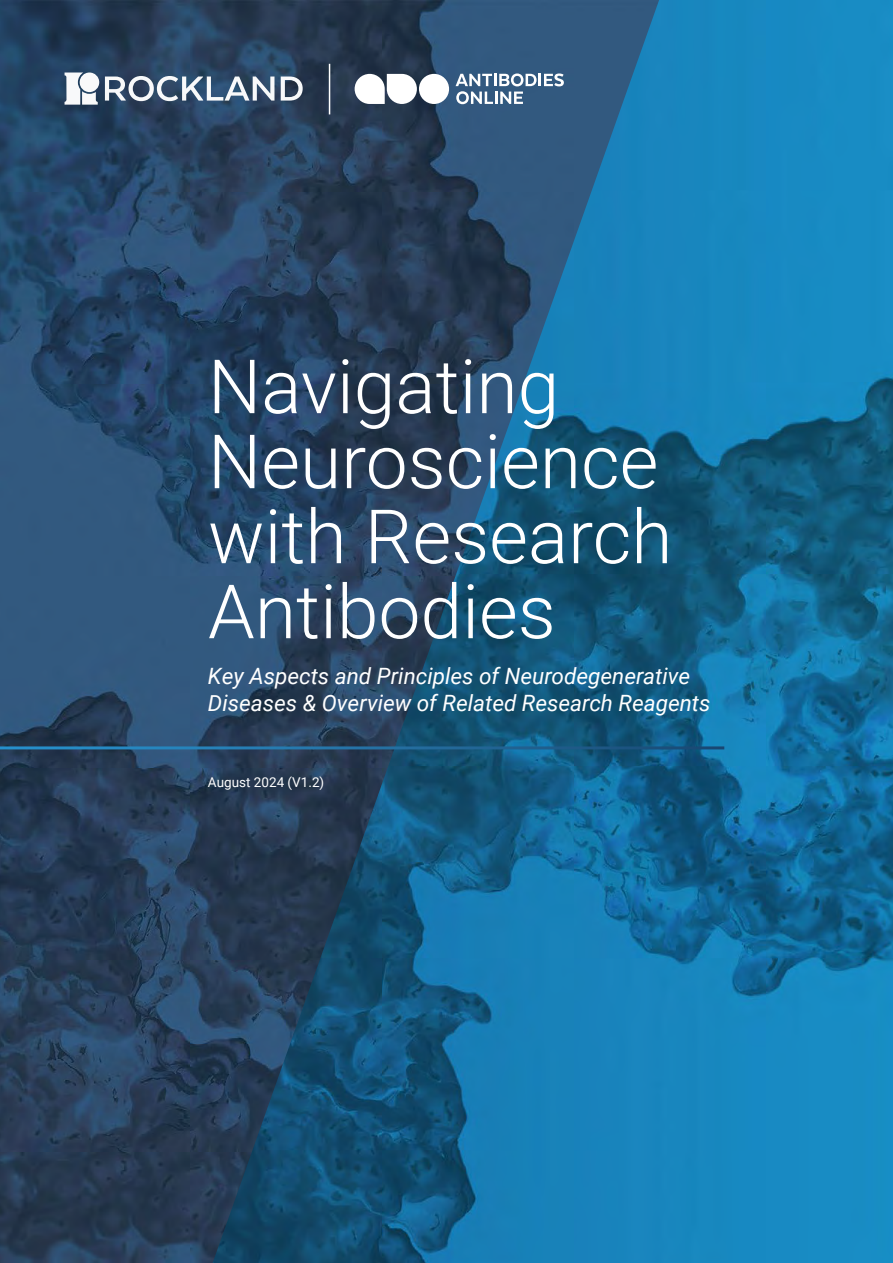
<style>
.page{position:relative;width:893px;height:1263px;background:#fff}
.page>*{position:absolute;margin:0;border:0;box-sizing:border-box;transform-origin:0 0}
.t1{font:300 75px/75px "Roboto";color:#fff}
.t2{font:italic 22.5px/27px "Roboto";color:#fff}
.t3{font:13.5px "Roboto";color:#fff}
</style>
<div class="page">
<img style="left:659px;top:0;width:234px;height:1263px">
<img style="left:0;top:0;width:659px;height:1263px">
<hr style="left:0;top:746px;width:724px;height:3px;background:#fff">
<svg style="left:65px;top:73px;width:33px;height:32px"></svg>
<svg style="left:105px;top:76px;width:169px;height:25px"></svg>
<svg style="left:281px;top:77px;width:22px;height:24px"></svg>
<div style="left:419px;top:74px;width:30px;height:30px;background:#fff;border-radius:50%"></div>
<svg style="left:355px;top:74px;width:62px;height:30px"></svg>
<svg style="left:456px;top:73px;width:108px;height:31px"></svg>
<hr style="left:329px;top:64px;width:1px;height:50px;background:#fff">
<h1 class="t1" style="left:208px;top:346px;width:466px">Navigating<br>Neuroscience with Research<br>Antibodies</h1>
<p class="t2" style="left:208px;top:662px;width:504px">Key Aspects and Principles of Neurodegenerative<br>Diseases &amp; Overview of Related Research Reagents</p>
<p class="t3" style="left:208px;top:773px;width:118px">August 2024 (V1.2)</p>
</div>
